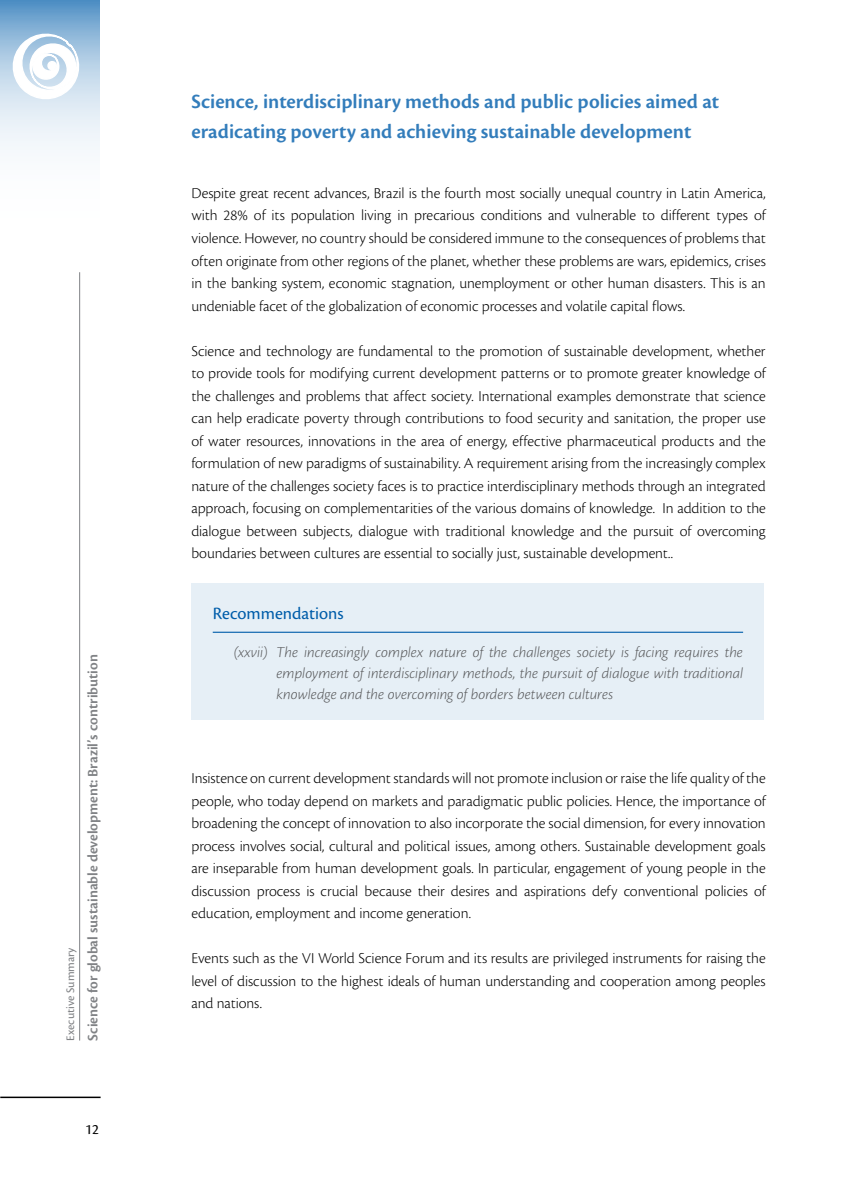
<style>
.page{position:relative;width:851px;height:1191px;background:#fff}
.page>*{position:absolute;margin:0;border:0;box-sizing:border-box;transform-origin:0 0}
.t1{font:600 21px/30px "Cronos Pro";color:#337dbb}
.t2{font:18px "Cronos Pro";color:#005daa}
.t3{font:300 15.75px/22.5px "Cronos Pro";letter-spacing:-.005em;color:#000;text-align:justify}
.t4{font:italic 300 15.75px/21px "Cronos Pro";color:#58595b;text-align:justify}
.t5{font:600 15px "Cronos Pro";color:#808285}
.t6{font:15px "Cronos Pro";color:#000}
.t7{font:12px "Cronos Pro Capt";color:#808285}
</style>
<div class="page">
<hr style="left:0;top:1096px;width:101px;height:2px;background:#000">
<hr style="left:79px;top:272px;width:1px;height:768px;background:#808285">
<svg style="left:0;top:0;width:100px;height:150px"></svg>
<svg style="left:8px;top:31px;width:92px;height:89px"></svg>
<div style="left:191px;top:583px;width:573px;height:137px;background:#e6eff6"></div>
<hr style="left:213px;top:631px;width:530px;height:2px;background:#005daa">
<p class="t7" style="left:63px;top:1040px;width:95px;rotate:-90deg">Executive Summary</p>
<p class="t5" style="left:84px;top:1040px;width:387px;rotate:-90deg">Science for global sustainable development: Brazil’s contribution</p>
<p class="t6" style="left:85px;top:1121px;width:15px">12</p>
<h1 class="t1" style="left:191px;top:87px;width:529px">Science, interdisciplinary methods and public policies aimed at eradicating poverty and achieving sustainable development</h1>
<p class="t3" style="left:191px;top:182px;width:575px">Despite great recent advances, Brazil is the fourth most socially unequal country in Latin America, with 28% of its population living in precarious conditions and vulnerable to different types of violence. However, no country should be considered immune to the consequences of problems that often originate from other regions of the planet, whether these problems are wars, epidemics, crises in the banking system, economic stagnation, unemployment or other human disasters. This is an undeniable facet of the globalization of economic processes and volatile capital flows.</p>
<p class="t3" style="left:191px;top:339px;width:575px">Science and technology are fundamental to the promotion of sustainable development, whether to provide tools for modifying current development patterns or to promote greater knowledge of the challenges and problems that affect society. International examples demonstrate that science can help eradicate poverty through contributions to food security and sanitation, the proper use of water resources, innovations in the area of energy, effective pharmaceutical products and the formulation of new paradigms of sustainability. A requirement arising from the increasingly complex nature of the challenges society faces is to practice interdisciplinary methods through an integrated approach, focusing on complementarities of the various domains of knowledge. In addition to the dialogue between subjects, dialogue with traditional knowledge and the pursuit of overcoming boundaries between cultures are essential to socially just, sustainable development..</p>
<p class="t2" style="left:213px;top:603px;width:132px">Recommendations</p>
<p class="t4" style="left:276px;top:641px;width:468px;text-indent:-43px">(xxvii) The increasingly complex nature of the challenges society is facing requires the employment of interdisciplinary methods, the pursuit of dialogue with traditional knowledge and the overcoming of borders between cultures</p>
<p class="t3" style="left:191px;top:767px;width:575px">Insistence on current development standards will not promote inclusion or raise the life quality of the people, who today depend on markets and paradigmatic public policies. Hence, the importance of broadening the concept of innovation to also incorporate the social dimension, for every innovation process involves social, cultural and political issues, among others. Sustainable development goals are inseparable from human development goals. In particular, engagement of young people in the discussion process is crucial because their desires and aspirations defy conventional policies of education, employment and income generation.</p>
<p class="t3" style="left:191px;top:947px;width:575px">Events such as the VI World Science Forum and its results are privileged instruments for raising the level of discussion to the highest ideals of human understanding and cooperation among peoples and nations.</p>
</div>
